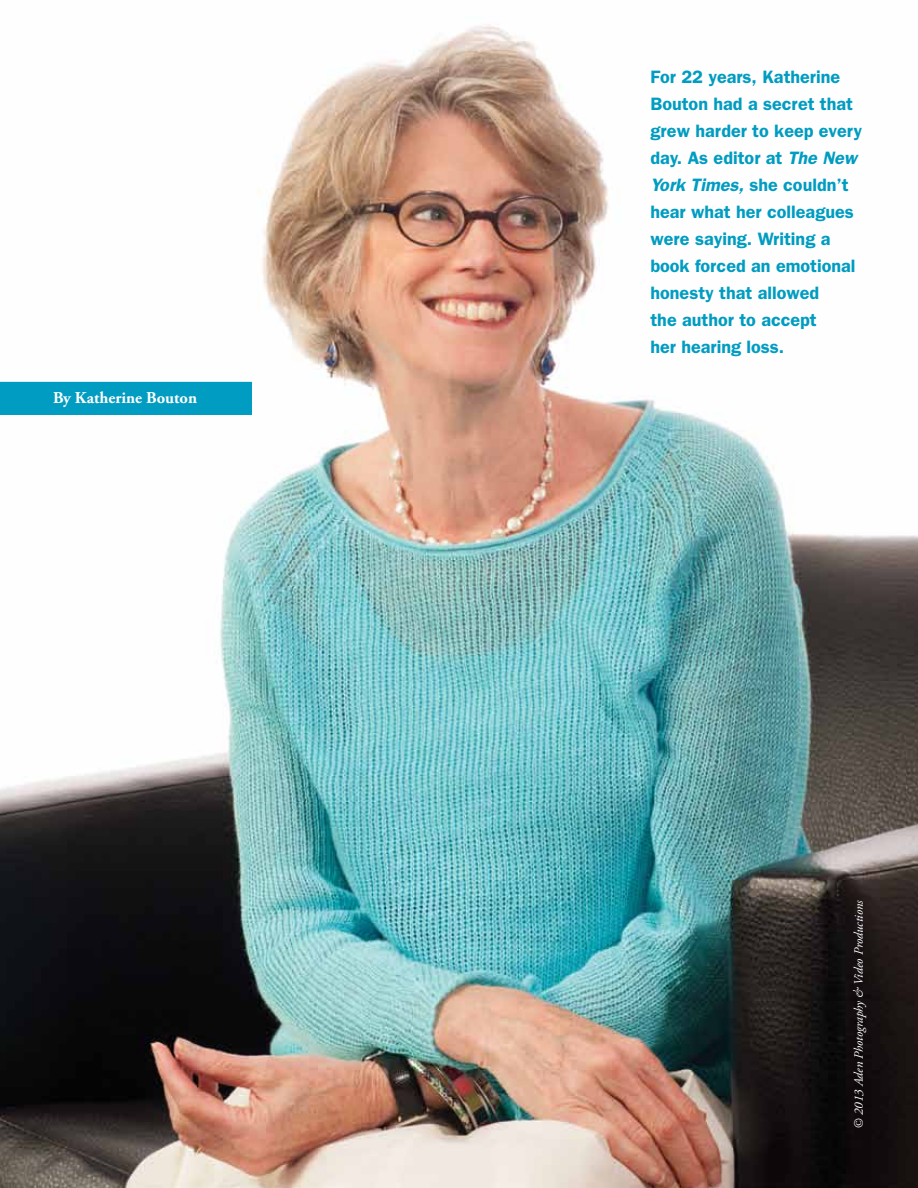
<style>
.page{position:relative;width:918px;height:1188px;background:#fff}
.page>*{position:absolute;margin:0;border:0;box-sizing:border-box;transform-origin:0 0}
.t1{font:600 18px/27px "Franklin Gothic";color:#009cc1}
.t2{font:700 16.5px "Adobe Garamond Pro";color:#fff}
.t3{font:italic 12.75px "Adobe Garamond Pro";color:#fff}
.s1{font-style:italic}
</style>
<div class="page">
<img style="left:0;top:24px;width:918px;height:1164px">
<div style="left:0;top:382px;width:252px;height:33px;background:#009cc1"></div>
<p class="t2" style="left:53px;top:389px;width:146px">By Katherine Bouton</p>
<p class="t1" style="left:650px;top:62px;width:213px">For 22 years, Katherine<br>Bouton had a secret that grew harder to keep every day. As editor at <span class="s1">The New<br>York Times,</span> she couldn’t hear what her colleagues were saying. Writing a book forced an emotional honesty that allowed<br>the author to accept<br>her hearing loss.</p>
<p class="t3" style="left:851px;top:1129px;width:230px;rotate:-90deg">© 2013 Aden Photography &amp; Video Productions</p>
</div>
